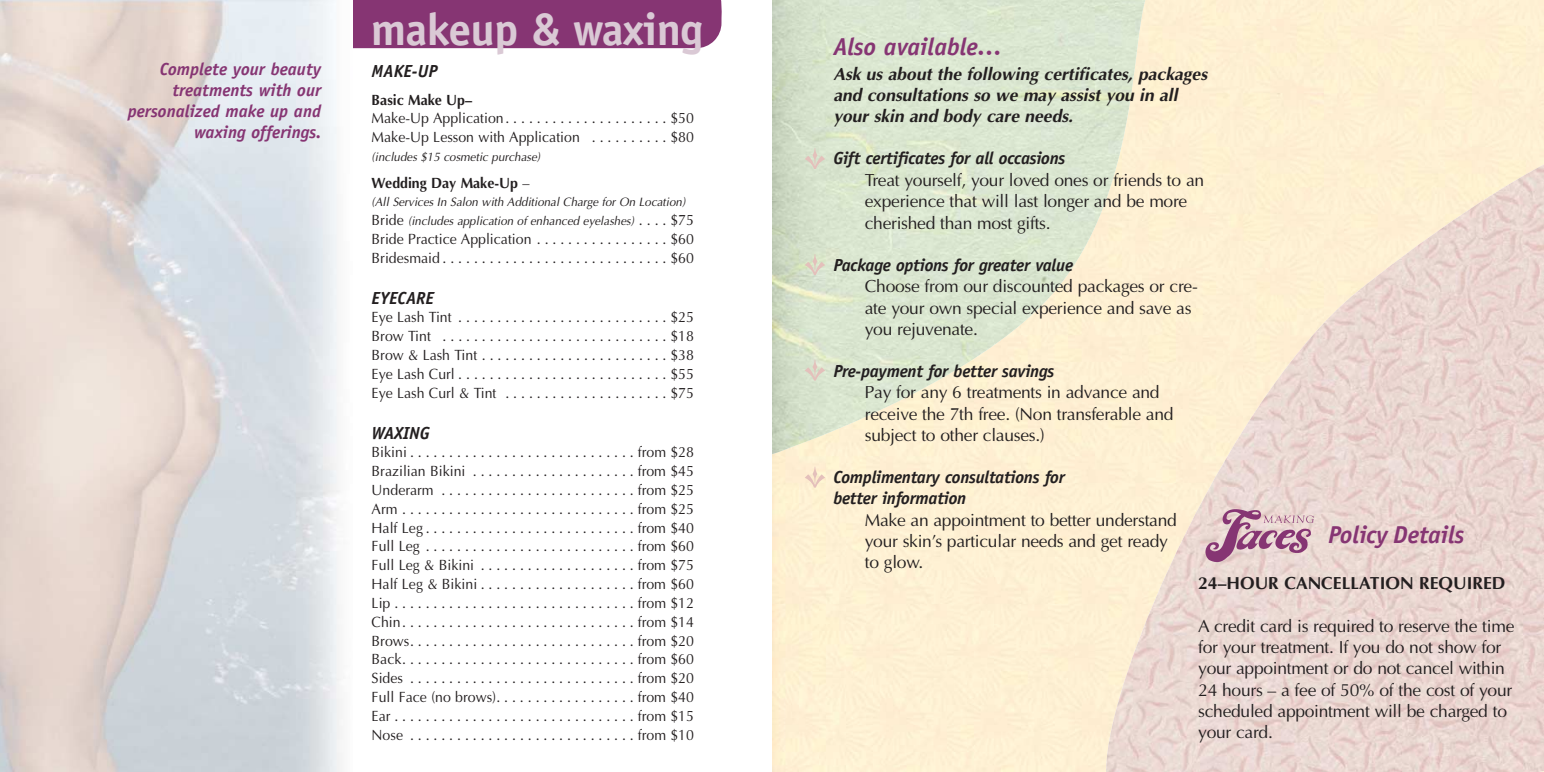
<style>
.page{position:relative;width:1544px;height:772px;background:#fff}
.page>*{position:absolute;margin:0;border:0;box-sizing:border-box;transform-origin:0 0}
.t1{font:700 45.5px "Officina Sans";letter-spacing:-.015em;color:#dac9d5}
.t2{font:italic 700 24.5px "Officina Sans";color:#863573}
.t3{font:17.5px/21.3px "Optima";letter-spacing:-.015em;color:#231f20}
.t4{font:italic 700 17.5px/21px "Officina Sans";letter-spacing:-.015em;color:#231f20}
.t5{font:italic 700 17.5px/21.3px "Optima";color:#231f20}
.t6{font:italic 700 17.5px/21px "Officina Sans";color:#863573;text-align:right}
.t7{font:700 17.5px "Optima";color:#231f20}
.t8{font:14.88px/18.7px "Optima";color:#231f20;scale:.95 1}
.t9{font:700 14.88px "Optima";color:#231f20;scale:.95 1}
.t10{font:italic 12.25px/18.9px "Optima";color:#231f20;scale:.95 1}
.s1{font-weight:400}
.s2{font-style:normal;font-size:14.88px}
</style>
<div class="page">
<img style="left:1106px;top:164px;width:438px;height:608px">
<div style="left:1146px;top:0;width:14px;height:454px;background:#fef0d2"></div>
<img style="left:772px;top:0;width:374px;height:454px">
<div style="left:353px;top:0;width:369px;height:48px;background:#863573"></div>
<img style="left:1202px;top:506px;width:121px;height:58px">
<svg style="left:804px;top:148px;width:21px;height:21px"></svg>
<svg style="left:804px;top:254px;width:21px;height:21px"></svg>
<svg style="left:804px;top:360px;width:21px;height:20px"></svg>
<svg style="left:804px;top:467px;width:21px;height:20px"></svg>
<p class="t6" style="left:128px;top:60px;width:195px">Complete your beauty treatments with our personalized make up and waxing offerings.</p>
<h1 class="t1" style="left:371px;top:12px;width:334px">makeup &amp; waxing</h1>
<p class="t4" style="left:372px;top:62px;width:67px">MAKE-UP</p>
<p class="t9" style="left:372px;top:93px;width:107px">Basic Make Up–</p>
<p class="t8" style="left:372px;top:110px;width:341px">Make-Up Application. . . . . . . . . . . . . . . . . . . . . $50<br>Make-Up Lesson with Application . . . . . . . . . . $80</p>
<p class="t10" style="left:372px;top:148px;width:179px">(includes $15 cosmetic purchase)</p>
<p class="t9" style="left:372px;top:176px;width:167px">Wedding Day Make-Up <span class="s1">–</span></p>
<p class="t10" style="left:372px;top:194px;width:341px">(All Services In Salon with Additional Charge for On Location)<br><span class="s2">Bride</span> (includes application of enhanced eyelashes) <span class="s2">. . . . $75</span></p>
<p class="t8" style="left:372px;top:231px;width:341px">Bride Practice Application . . . . . . . . . . . . . . . . . $60<br>Bridesmaid . . . . . . . . . . . . . . . . . . . . . . . . . . . . . $60</p>
<p class="t4" style="left:372px;top:288px;width:64px">EYECARE</p>
<p class="t8" style="left:372px;top:309px;width:341px;text-align:justify">Eye Lash Tint . . . . . . . . . . . . . . . . . . . . . . . . . . . $25<br>Brow Tint . . . . . . . . . . . . . . . . . . . . . . . . . . . . . $18<br>Brow &amp; Lash Tint . . . . . . . . . . . . . . . . . . . . . . . . $38<br>Eye Lash Curl . . . . . . . . . . . . . . . . . . . . . . . . . . . $55<br>Eye Lash Curl &amp; Tint . . . . . . . . . . . . . . . . . . . . . $75</p>
<p class="t4" style="left:372px;top:423px;width:60px">WAXING</p>
<p class="t8" style="left:372px;top:444px;width:341px;text-align:justify">Bikini . . . . . . . . . . . . . . . . . . . . . . . . . . . . . from $28<br>Brazilian Bikini . . . . . . . . . . . . . . . . . . . . . from $45<br>Underarm . . . . . . . . . . . . . . . . . . . . . . . . . from $25<br>Arm . . . . . . . . . . . . . . . . . . . . . . . . . . . . . . from $25<br>Half Leg . . . . . . . . . . . . . . . . . . . . . . . . . . . from $40<br>Full Leg . . . . . . . . . . . . . . . . . . . . . . . . . . . from $60<br>Full Leg &amp; Bikini . . . . . . . . . . . . . . . . . . . . from $75<br>Half Leg &amp; Bikini . . . . . . . . . . . . . . . . . . . . from $60<br>Lip . . . . . . . . . . . . . . . . . . . . . . . . . . . . . . . from $12<br>Chin. . . . . . . . . . . . . . . . . . . . . . . . . . . . . . from $14<br>Brows. . . . . . . . . . . . . . . . . . . . . . . . . . . . . from $20<br>Back. . . . . . . . . . . . . . . . . . . . . . . . . . . . . . from $60<br>Sides . . . . . . . . . . . . . . . . . . . . . . . . . . . . . from $20<br>Full Face (no brows). . . . . . . . . . . . . . . . . . from $40<br>Ear . . . . . . . . . . . . . . . . . . . . . . . . . . . . . . . from $15<br>Nose . . . . . . . . . . . . . . . . . . . . . . . . . . . . . from $10</p>
<h2 class="t2" style="left:833px;top:38px;width:171px">Also available…</h2>
<p class="t5" style="left:833px;top:65px;width:375px">Ask us about the following certificates, packages and consultations so we may assist you in all your skin and body care needs.</p>
<p class="t4" style="left:833px;top:149px;width:233px">Gift certificates for all occasions</p>
<p class="t3" style="left:865px;top:171px;width:341px">Treat yourself, your loved ones or friends to an experience that will last longer and be more cherished than most gifts.</p>
<p class="t4" style="left:833px;top:256px;width:241px">Package options for greater value</p>
<p class="t3" style="left:865px;top:277px;width:334px">Choose from our discounted packages or cre&shy;ate your own special experience and save as you rejuvenate.</p>
<p class="t4" style="left:833px;top:362px;width:222px">Pre-payment for better savings</p>
<p class="t3" style="left:865px;top:383px;width:310px">Pay for any 6 treatments in advance and receive the 7th free. (Non transferable and subject to other clauses.)</p>
<p class="t4" style="left:833px;top:468px;width:233px">Complimentary consultations for better information</p>
<p class="t3" style="left:865px;top:510px;width:313px">Make an appointment to better understand your skin’s particular needs and get ready to glow.</p>
<h2 class="t2" style="left:1328px;top:525px;width:138px">Policy Details</h2>
<p class="t7" style="left:1198px;top:576px;width:309px">24–HOUR CANCELLATION REQUIRED</p>
<p class="t3" style="left:1198px;top:617px;width:318px">A credit card is required to reserve the time for your treatment. If you do not show for your appointment or do not cancel within 24 hours – a fee of 50% of the cost of your scheduled appointment will be charged to your card.</p>
</div>
